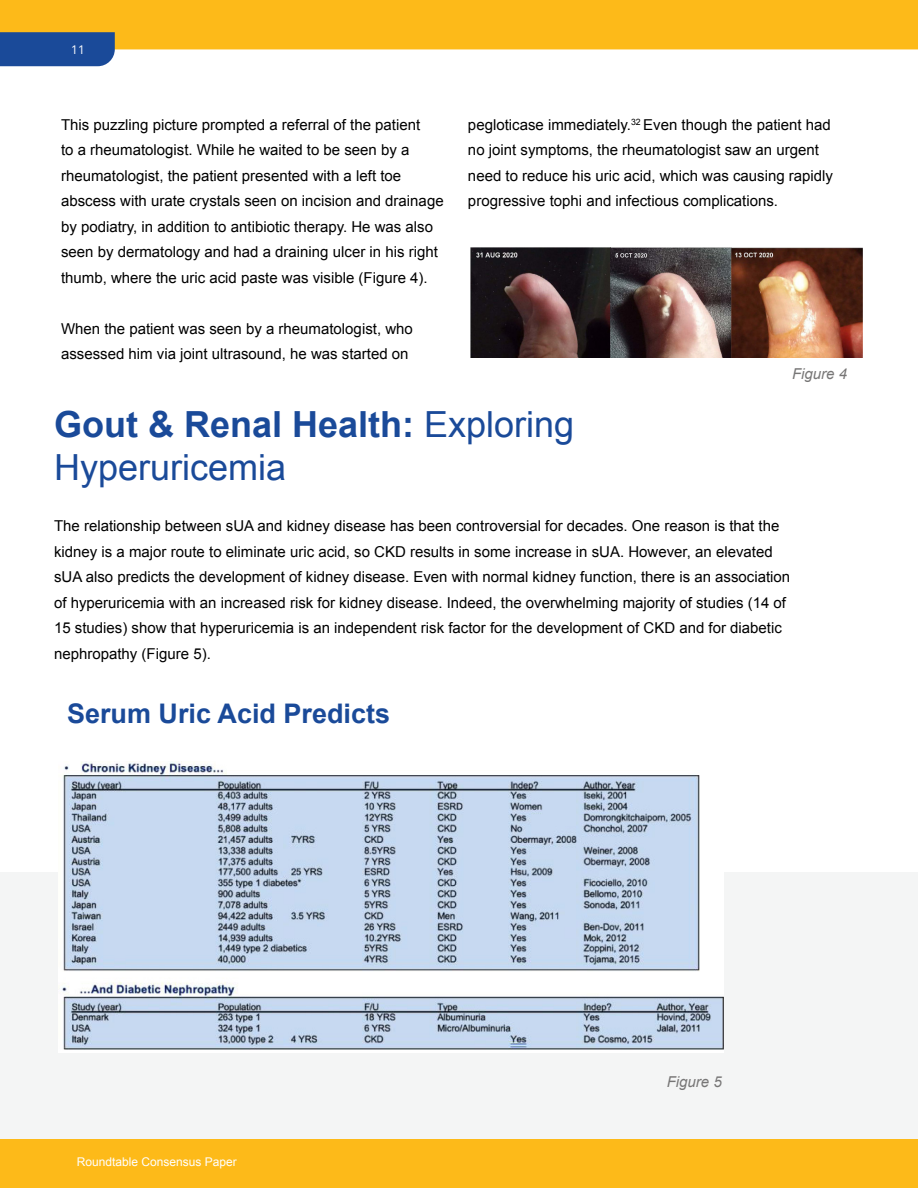
<style>
.page{position:relative;width:918px;height:1188px;background:#fff}
.page>*{position:absolute;margin:0;border:0;box-sizing:border-box;transform-origin:0 0}
.t1{font:36px/43.2px "Arial";color:#1a4a99}
.t2{font:700 27px "Arial";color:#1a4a99}
.t3{font:15px/25.5px "Arial";color:#000}
.t4{font:italic 15px "Arial";color:#777676}
.t5{font:12px "Arial";color:#fff}
.t6{font:12px "Open Sans";color:#fff}
.s1{font-weight:700}
</style>
<div class="page">
<div style="left:0;top:0;width:918px;height:49px;background:#fdba19"></div>
<div style="left:0;top:1139px;width:918px;height:49px;background:#fdba19"></div>
<div style="left:0;top:32px;width:115px;height:34px;background:#1a4a99"></div>
<div style="left:0;top:872px;width:918px;height:267px;background:#f4f5f5"></div>
<img style="left:471px;top:248px;width:392px;height:110px">
<img style="left:58px;top:761px;width:666px;height:291px">
<p class="t6" style="left:71px;top:41px;width:15px">11</p>
<p class="t3" style="left:61px;top:112px;width:384px">This puzzling picture prompted a referral of the patient<br>to a rheumatologist. While he waited to be seen by a rheumatologist, the patient presented with a left toe abscess with urate crystals seen on incision and drainage by podiatry, in addition to antibiotic therapy. He was also seen by dermatology and had a draining ulcer in his right thumb, where the uric acid paste was visible (Figure 4).</p>
<p class="t3" style="left:61px;top:316px;width:353px">When the patient was seen by a rheumatologist, who assessed him via joint ultrasound, he was started on</p>
<p class="t3" style="left:468px;top:112px;width:367px">pegloticase immediately.<sup>32</sup> Even though the patient had no joint symptoms, the rheumatologist saw an urgent need to reduce his uric acid, which was causing rapidly progressive tophi and infectious complications.</p>
<p class="t4" style="left:792px;top:364px;width:57px">Figure 4</p>
<h1 class="t1" style="left:54px;top:403px;width:522px"><span class="s1">Gout &amp; Renal Health:</span> Exploring<br>Hyperuricemia</h1>
<p class="t3" style="left:54px;top:514px;width:738px">The relationship between sUA and kidney disease has been controversial for decades. One reason is that the kidney is a major route to eliminate uric acid, so CKD results in some increase in sUA. However, an elevated sUA also predicts the development of kidney disease. Even with normal kidney function, there is an association of hyperuricemia with an increased risk for kidney disease. Indeed, the overwhelming majority of studies (14 of 15 studies) show that hyperuricemia is an independent risk factor for the development of CKD and for diabetic nephropathy (Figure 5).</p>
<h2 class="t2" style="left:67px;top:696px;width:325px">Serum Uric Acid Predicts</h2>
<p class="t5" style="left:77px;top:1154px;width:162px">Roundtable Consensus Paper</p>
<p class="t4" style="left:667px;top:1072px;width:57px">Figure 5</p>
</div>
